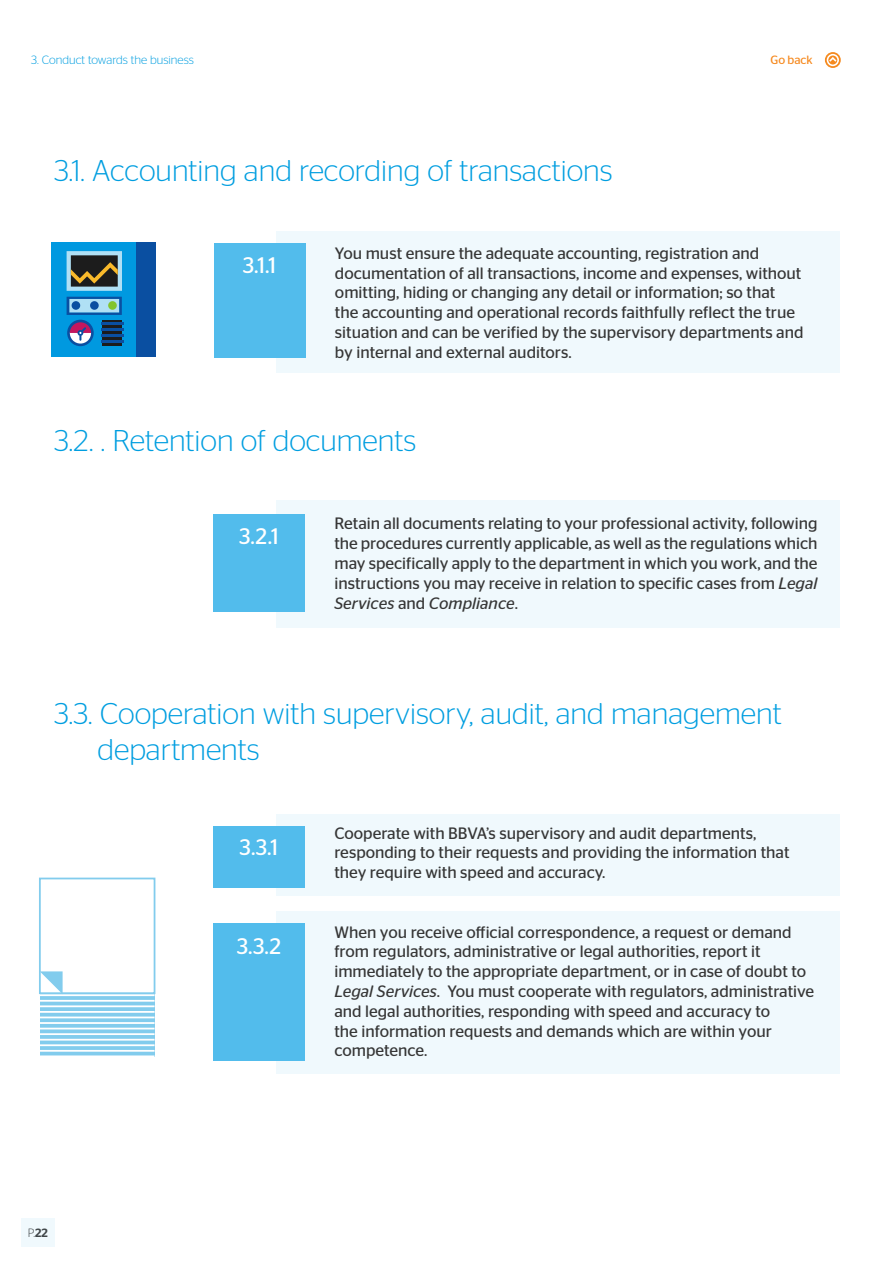
<style>
.page{position:relative;width:893px;height:1263px;background:#fff}
.page>*{position:absolute;margin:0;border:0;box-sizing:border-box;transform-origin:0 0}
.t1{font:300 30px/36px "Stag Sans";color:#009ee0}
.t2{font:22.5px "Stag Sans";color:#fff}
.t3{font:16.5px/19.8px "Stag Sans";color:#363636}
.t4{font:300 12px "Stag Sans";color:#009ee0}
.t5{font:12px "Stag Sans";color:#f6891e}
.t6{font:300 12px "Stag Sans";color:#404649}
.s1{font-style:italic}
.s2{font-weight:500}
</style>
<div class="page">
<div style="left:21px;top:1218px;width:33px;height:29px;background:#f0f9fd"></div>
<svg style="left:825px;top:52px;width:16px;height:16px"></svg>
<svg style="left:826px;top:53px;width:14px;height:14px"></svg>
<div style="left:277px;top:231px;width:563px;height:142px;background:#f0f9fd"></div>
<div style="left:277px;top:500px;width:563px;height:127px;background:#f0f9fd"></div>
<div style="left:277px;top:814px;width:563px;height:82px;background:#f0f9fd"></div>
<div style="left:277px;top:911px;width:563px;height:162px;background:#f0f9fd"></div>
<div style="left:214px;top:243px;width:91px;height:115px;background:#52bcec"></div>
<div style="left:213px;top:514px;width:92px;height:97px;background:#52bcec"></div>
<div style="left:213px;top:826px;width:92px;height:62px;background:#52bcec"></div>
<div style="left:213px;top:924px;width:92px;height:137px;background:#52bcec"></div>
<div style="left:51px;top:242px;width:85px;height:114px;background:#0099e0"></div>
<div style="left:136px;top:242px;width:19px;height:114px;background:#0a4fa1"></div>
<svg style="left:67px;top:320px;width:27px;height:26px"></svg>
<div style="left:102px;top:320px;width:20px;height:25px;background:#1c1c1c"></div>
<svg style="left:70px;top:322px;width:21px;height:23px"></svg>
<hr style="left:101px;top:322px;width:22px;height:3px;background:#0a4fa1">
<hr style="left:101px;top:328px;width:22px;height:3px;background:#0a4fa1">
<hr style="left:101px;top:334px;width:22px;height:3px;background:#0a4fa1">
<hr style="left:101px;top:340px;width:22px;height:3px;background:#0a4fa1">
<svg style="left:67px;top:297px;width:55px;height:18px"></svg>
<svg style="left:67px;top:251px;width:55px;height:40px;background:#656e65"></svg>
<div style="left:39px;top:878px;width:116px;height:116px;border:2px solid #82cced"></div>
<svg style="left:40px;top:993px;width:115px;height:62px;background:#89cfee"></svg>
<hr style="left:40px;top:994px;width:115px;height:2px;background:#fff">
<hr style="left:40px;top:1000px;width:115px;height:2px;background:#fff">
<hr style="left:40px;top:1005px;width:115px;height:2px;background:#fff">
<hr style="left:40px;top:1011px;width:115px;height:2px;background:#fff">
<hr style="left:40px;top:1016px;width:115px;height:2px;background:#fff">
<hr style="left:40px;top:1022px;width:115px;height:2px;background:#fff">
<hr style="left:40px;top:1028px;width:115px;height:1px;background:#fff">
<hr style="left:40px;top:1033px;width:115px;height:2px;background:#fff">
<hr style="left:40px;top:1039px;width:115px;height:1px;background:#fff">
<hr style="left:40px;top:1044px;width:115px;height:2px;background:#fff">
<hr style="left:40px;top:1050px;width:115px;height:2px;background:#fff">
<svg style="left:40px;top:971px;width:23px;height:23px"></svg>
<p class="t4" style="left:31px;top:53px;width:164px">3. Conduct towards the business</p>
<h1 class="t1" style="left:54px;top:152px;width:560px">3.1. Accounting and recording of transactions</h1>
<p class="t5" style="left:770px;top:53px;width:44px">Go back</p>
<h2 class="t2" style="left:243px;top:253px;width:35px">3.1.1</h2>
<p class="t3" style="left:335px;top:243px;width:470px">You must ensure the adequate accounting, registration and documentation of all transactions, income and expenses, without omitting, hiding or changing any detail or information; so that<br>the accounting and operational records faithfully reflect the true situation and can be verified by the supervisory departments and by internal and external auditors.</p>
<h1 class="t1" style="left:54px;top:422px;width:364px">3.2. . Retention of documents</h1>
<h2 class="t2" style="left:239px;top:523px;width:41px">3.2.1</h2>
<p class="t3" style="left:334px;top:514px;width:485px;text-align:justify">Retain all documents relating to your professional activity, following the procedures currently applicable, as well as the regulations which may specifically apply to the department in which you work, and the instructions you may receive in relation to specific cases from <span class="s1">Legal Services</span> and <span class="s1">Compliance</span>.</p>
<h1 class="t1" style="left:97px;top:695px;width:686px;text-indent:-43px">3.3. Cooperation with supervisory, audit, and management departments</h1>
<p class="t6" style="left:28px;top:1226px;width:22px">P.<span class="s2">22</span></p>
<h2 class="t2" style="left:240px;top:835px;width:40px">3.3.1</h2>
<h2 class="t2" style="left:237px;top:933px;width:46px">3.3.2</h2>
<p class="t3" style="left:334px;top:823px;width:457px">Cooperate with BBVA’s supervisory and audit departments, responding to their requests and providing the information that they require with speed and accuracy.</p>
<p class="t3" style="left:334px;top:922px;width:481px">When you receive official correspondence, a request or demand from regulators, administrative or legal authorities, report it immediately to the appropriate department, or in case of doubt to <span class="s1">Legal Services</span>. You must cooperate with regulators, administrative and legal authorities, responding with speed and accuracy to<br>the information requests and demands which are within your competence.</p>
</div>
